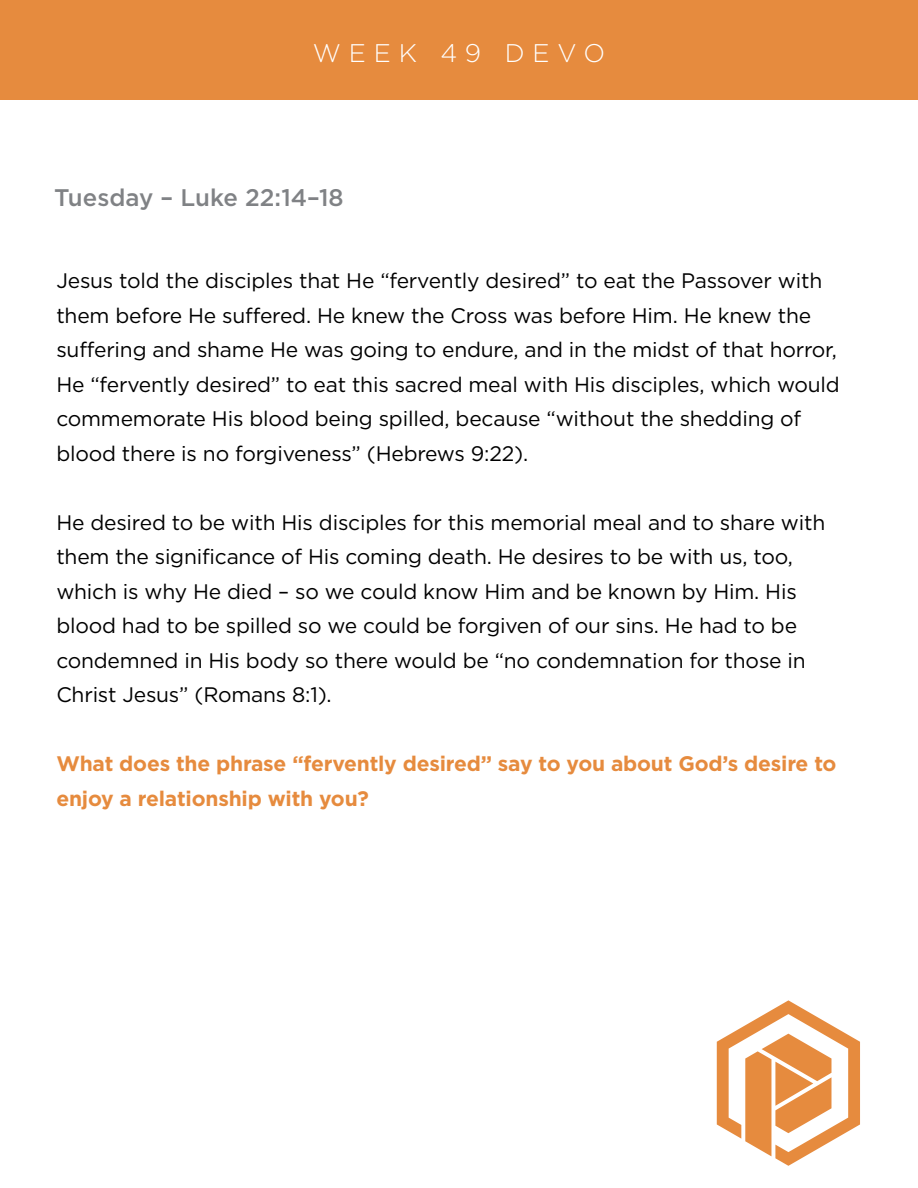
<style>
.page{position:relative;width:918px;height:1188px;background:#fff}
.page>*{position:absolute;margin:0;border:0;box-sizing:border-box;transform-origin:0 0}
.t1{font:300 25.5px "Gotham HTF";letter-spacing:.31em;color:#fff}
.t2{font:500 24px "Gotham HTF";color:#808285}
.t3{font:21px/34.5px "Gotham HTF";letter-spacing:-.01em;color:#000}
.t4{font:700 21px/34.5px "Gotham HTF";letter-spacing:-.01em;color:#e68b3e}
</style>
<div class="page">
<div style="left:0;top:0;width:918px;height:99px;background:#e68b3e"></div>
<svg style="left:717px;top:1000px;width:143px;height:166px"></svg>
<p class="t1" style="left:313px;top:39px;width:294px">WEEK 49 DEVO</p>
<p class="t2" style="left:54px;top:184px;width:291px">Tuesday – Luke 22:14–18</p>
<p class="t3" style="left:56px;top:263px;width:785px">Jesus told the disciples that He “fervently desired” to eat the Passover with them before He suffered. He knew the Cross was before Him. He knew the suffering and shame He was going to endure, and in the midst of that horror, He “fervently desired” to eat this sacred meal with His disciples, which would commemorate His blood being spilled, because “without the shedding of blood there is no forgiveness” (Hebrews 9:22).</p>
<p class="t3" style="left:56px;top:505px;width:771px">He desired to be with His disciples for this memorial meal and to share with them the significance of His coming death. He desires to be with us, too, which is why He died – so we could know Him and be known by Him. His blood had to be spilled so we could be forgiven of our sins. He had to be condemned in His body so there would be “no condemnation for those in Christ Jesus” (Romans 8:1).</p>
<p class="t4" style="left:56px;top:746px;width:782px">What does the phrase “fervently desired” say to you about God’s desire to enjoy a relationship with you?</p>
</div>
